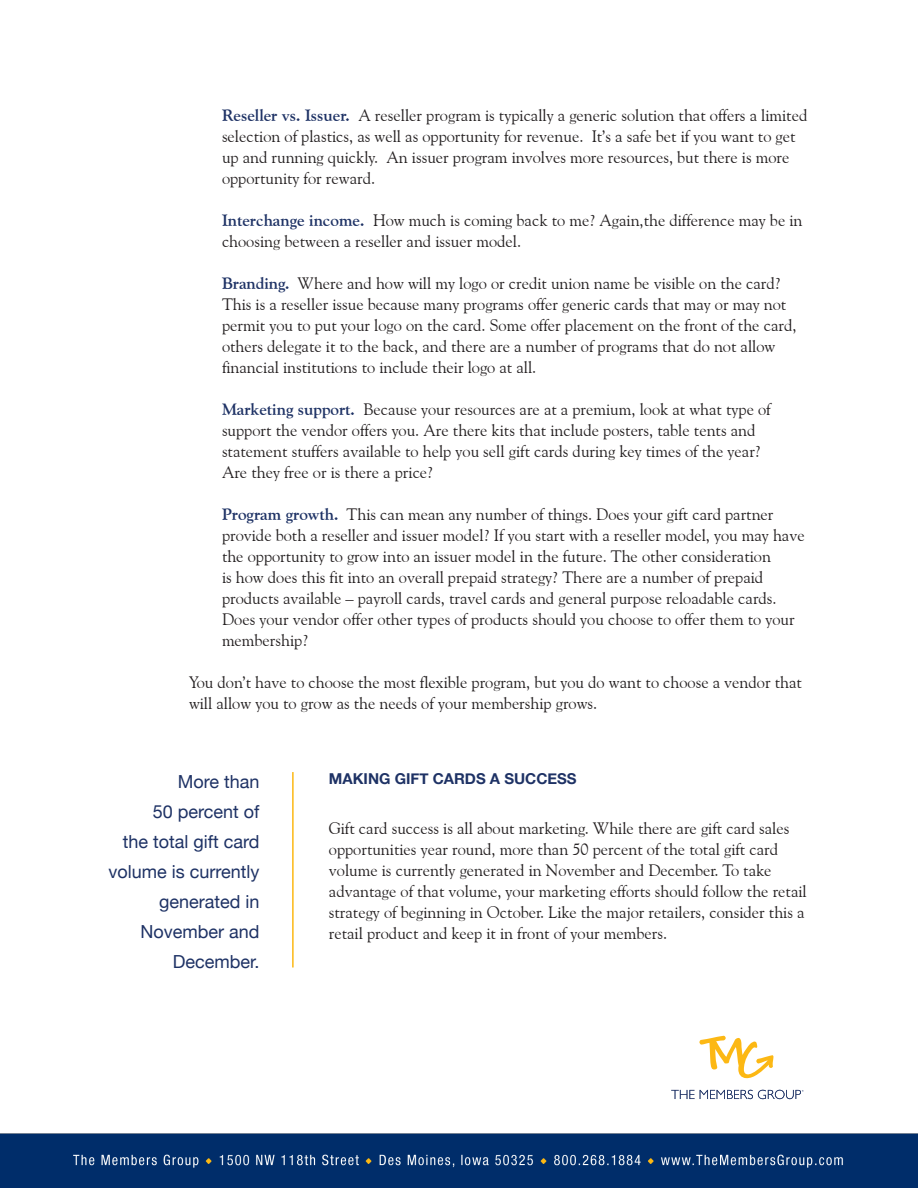
<style>
.page{position:relative;width:918px;height:1188px;background:#fff}
.page>*{position:absolute;margin:0;border:0;box-sizing:border-box;transform-origin:0 0}
.t1{font:18px/30px "Helvetica Neue";color:#1e3265;text-align:right}
.t2{font:16.5px/21px "Goudy Old Style BT";color:#231f20}
.t3{font:700 15px "Helvetica Neue";color:#1e3265}
.s1{font-weight:700;color:#1e3265}
</style>
<div class="page">
<svg style="left:699px;top:1036px;width:74px;height:43px"></svg>
<svg style="left:671px;top:1090px;width:133px;height:9px"></svg>
<img style="left:0;top:1133px;width:918px;height:55px">
<hr style="left:292px;top:772px;width:2px;height:196px;background:#fcb814">
<p class="t2" style="left:222px;top:104px;width:587px"><span class="s1">Reseller vs. Issuer.</span> A reseller program is typically a generic solution that offers a limited selection of plastics, as well as opportunity for revenue. It’s a safe bet if you want to get up and running quickly. An issuer program involves more resources, but there is more opportunity for reward.</p>
<p class="t2" style="left:222px;top:209px;width:582px"><span class="s1">Interchange income.</span> How much is coming back to me? Again,the difference may be in choosing between a reseller and issuer model.</p>
<p class="t2" style="left:222px;top:272px;width:576px"><span class="s1">Branding.</span> Where and how will my logo or credit union name be visible on the card?<br>This is a reseller issue because many programs offer generic cards that may or may not permit you to put your logo on the card. Some offer placement on the front of the card, others delegate it to the back, and there are a number of programs that do not allow financial institutions to include their logo at all.</p>
<p class="t2" style="left:222px;top:398px;width:550px"><span class="s1">Marketing support.</span> Because your resources are at a premium, look at what type of support the vendor offers you. Are there kits that include posters, table tents and statement stuffers available to help you sell gift cards during key times of the year?</p>
<p class="t2" style="left:222px;top:461px;width:213px">Are they free or is there a price?</p>
<p class="t2" style="left:222px;top:503px;width:584px"><span class="s1">Program growth.</span> This can mean any number of things. Does your gift card partner provide both a reseller and issuer model? If you start with a reseller model, you may have the opportunity to grow into an issuer model in the future. The other consideration<br>is how does this fit into an overall prepaid strategy? There are a number of prepaid products available – payroll cards, travel cards and general purpose reloadable cards.<br>Does your vendor offer other types of products should you choose to offer them to your membership?</p>
<p class="t2" style="left:189px;top:671px;width:614px">You don’t have to choose the most flexible program, but you do want to choose a vendor that will allow you to grow as the needs of your membership grows.</p>
<p class="t1" style="left:109px;top:766px;width:153px">More than<br>50 percent of<br>the total gift card volume is currently generated in<br>November and<br>December.</p>
<p class="t3" style="left:329px;top:770px;width:249px">MAKING GIFT CARDS A SUCCESS</p>
<p class="t2" style="left:329px;top:817px;width:479px">Gift card success is all about marketing. While there are gift card sales opportunities year round, more than 50 percent of the total gift card volume is currently generated in November and December. To take advantage of that volume, your marketing efforts should follow the retail strategy of beginning in October. Like the major retailers, consider this a retail product and keep it in front of your members.</p>
</div>
